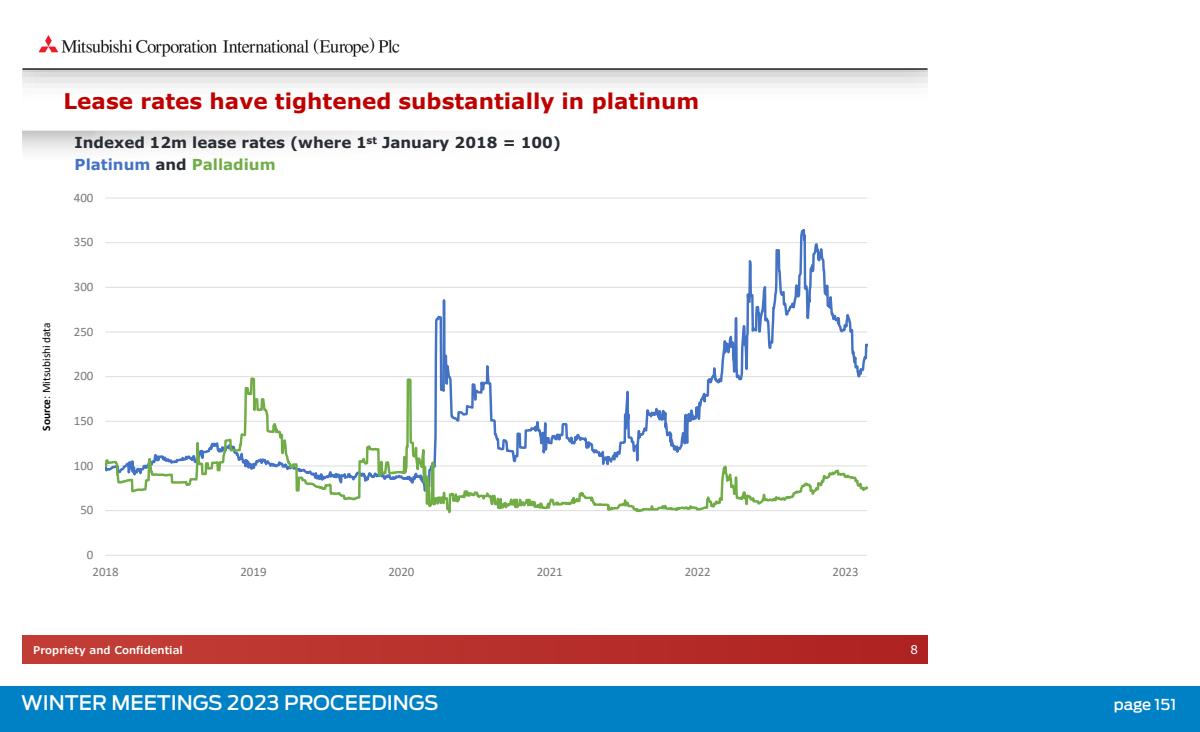
<style>
.page{position:relative;width:1200px;height:732px;background:#fff}
.page>*{position:absolute;margin:0;border:0;box-sizing:border-box;transform-origin:0 0}
.t1{font:700 21.5px "Verdana Pro";color:#c00000}
.t2{font:500 20px "Ford Antenna";color:#fff}
.t3{font:700 15.12px/21.8px "Verdana Pro";color:#292d34}
.t4{font:500 15px "Ford Antenna";color:#fff}
.t5{font:12.88px "Calibri";color:#77787b}
.t6{font:11.88px "Verdana Pro";color:#fff}
.t7{font:11.38px "Calibri";letter-spacing:-.005em;color:#000}
.t8{font:600 10.75px "Verdana Pro";color:#fff}
.s1{color:#4472c4}
.s2{color:#70ad47}
.s3{font-weight:700}
</style>
<div class="page">
<div style="left:22px;top:635px;width:906px;height:27px;background:linear-gradient(to right,#c23f36,#ae2221)"></div>
<img style="left:38px;top:35px;width:362px;height:22px">
<hr style="left:22px;top:68px;width:906px;height:2px;background:#000">
<hr style="left:105px;top:197px;width:762px;height:1px;background:#dcddde">
<svg style="left:105px;top:228px;width:763px;height:328px"></svg>
<div style="left:1px;top:686px;width:1199px;height:45px;background:#0081c6"></div>
<h1 class="t1" style="left:64px;top:87px;width:637px">Lease rates have tightened substantially in platinum</h1>
<p class="t3" style="left:75px;top:132px;width:488px">Indexed 12m lease rates (where 1<sup>st</sup> January 2018 = 100)<br><span class="s1">Platinum</span> and <span class="s2">Palladium</span></p>
<p class="t5" style="left:74px;top:188px;width:21px">400</p>
<p class="t5" style="left:74px;top:233px;width:21px">350</p>
<p class="t7" style="left:38px;top:430px;width:110px;rotate:-90deg"><span class="s3">Source</span>: Mitsubishi data</p>
<p class="t5" style="left:74px;top:278px;width:21px">300</p>
<p class="t5" style="left:74px;top:322px;width:21px">250</p>
<p class="t5" style="left:74px;top:367px;width:21px">200</p>
<p class="t5" style="left:74px;top:411px;width:21px">150</p>
<p class="t5" style="left:74px;top:456px;width:21px">100</p>
<p class="t5" style="left:80px;top:501px;width:15px">50</p>
<p class="t5" style="left:87px;top:545px;width:8px">0</p>
<p class="t5" style="left:93px;top:562px;width:28px">2018</p>
<p class="t5" style="left:240px;top:562px;width:28px">2019</p>
<p class="t5" style="left:388px;top:562px;width:28px">2020</p>
<p class="t5" style="left:537px;top:562px;width:28px">2021</p>
<p class="t5" style="left:685px;top:562px;width:28px">2022</p>
<p class="t5" style="left:833px;top:562px;width:28px">2023</p>
<p class="t8" style="left:33px;top:642px;width:151px">Propriety and Confidential</p>
<p class="t6" style="left:911px;top:641px;width:9px">8</p>
<h2 class="t2" style="left:21px;top:685px;width:419px">WINTER MEETINGS 2023 PROCEEDINGS</h2>
<p class="t4" style="left:1114px;top:691px;width:64px">page 151</p>
</div>
